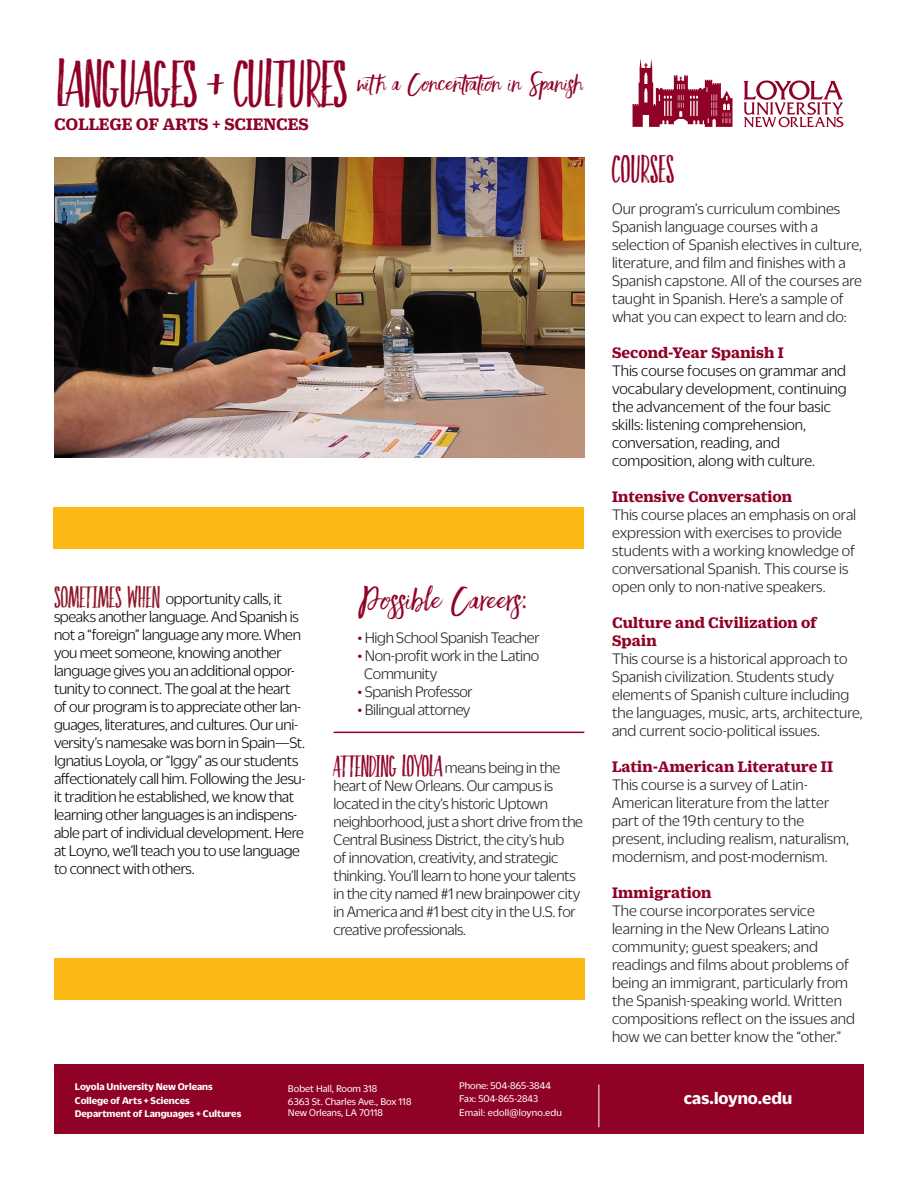
<style>
.page{position:relative;width:918px;height:1188px;background:#fff}
.page>*{position:absolute;margin:0;border:0;box-sizing:border-box;transform-origin:0 0}
.t1{font:46.2px "Faith And Glory Two";letter-spacing:-.02em;color:#900126}
.t2{font:27px "Faith And Glory One";letter-spacing:.015em;color:#900126}
.t3{font:27px "Faith And Glory Two";letter-spacing:-.005em;color:#900126}
.t4{font:21px "Faith And Glory Two";letter-spacing:-.02em;color:#900126}
.t5{font:21px "Faith And Glory One";letter-spacing:-.01em;color:#900126}
.t6{font:700 18px "Duplicate Ionic";color:#900126}
.t7{font:700 18px "Duplicate Sans";color:#fff}
.t8{font:300 16.5px/18px "Duplicate Sans";letter-spacing:-.005em;color:#231f20}
.t9{font:300 16.5px/18px "Duplicate Sans";letter-spacing:-.02em;color:#040503}
.t10{font:300 16.5px/18px "Duplicate Sans";color:#040503}
.t11{font:700 16.5px/18px "Duplicate Ionic";color:#900126}
.t12{font:10.5px "Duplicate Sans";color:#fff}
.t13{font:700 10.5px "Duplicate Sans";color:#fff}
.t14{font:10.5px "Duplicate Sans";letter-spacing:.02em;color:#fff}
.s1{font-family:"Faith And Glory Two";font-weight:400;font-size:21px;color:#8f182a}
.s2{color:#900126}
.s3{font-family:"Duplicate Sans";font-weight:300;font-size:16.5px;color:#231f20}
.s4{font-family:"Duplicate Ionic";font-weight:700;color:#900126}
</style>
<div class="page">
<div style="left:53px;top:508px;width:531px;height:41px;background:#fcb814"></div>
<img style="left:54px;top:158px;width:531px;height:300px">
<div style="left:54px;top:1065px;width:810px;height:69px;background:#900126"></div>
<hr style="left:598px;top:1084px;width:1px;height:43px;background:#fff">
<svg style="left:633px;top:58px;width:100px;height:69px"></svg>
<svg style="left:743px;top:80px;width:100px;height:47px"></svg>
<hr style="left:334px;top:732px;width:250px;height:1px;background:#900126">
<div style="left:54px;top:959px;width:531px;height:41px;background:#fcb814"></div>
<p class="t1" style="left:56px;top:50px;width:292px">LANGUAGES + CULTURES</p>
<p class="t6" style="left:54px;top:111px;width:256px">COLLEGE OF ARTS + SCIENCES</p>
<p class="t5" style="left:357px;top:70px;width:227px">with a Concentration in Spanish</p>
<p class="t9" style="left:54px;top:588px;width:253px"><span class="s1">SOMETIMES WHEN</span> opportunity calls, it speaks another language. And Spanish is not a “foreign” language any more. When you meet someone, knowing another language gives you an additional oppor&shy;tunity to connect. The goal at the heart of our program is to appreciate other lan&shy;guages, literatures, and cultures. Our uni&shy;versity’s namesake was born in Spain—St.<br>Ignatius Loyola, or “Iggy” as our students affectionately call him. Following the Jesu&shy;it tradition he established, we know that learning other languages is an indispens&shy;able part of individual development. Here at Loyno, we’ll teach you to use language to connect with others.</p>
<p class="t2" style="left:357px;top:582px;width:171px">Possible Careers:</p>
<p class="t8" style="left:357px;top:628px;width:184px"><span class="s2">•</span> High School Spanish Teacher</p>
<p class="t8" style="left:357px;top:646px;width:183px"><span class="s2">•</span> Non-profit work in the Latino</p>
<p class="t8" style="left:364px;top:664px;width:75px">Community</p>
<p class="t8" style="left:357px;top:682px;width:117px"><span class="s2">•</span> Spanish Professor</p>
<p class="t8" style="left:357px;top:700px;width:115px"><span class="s2">•</span> Bilingual attorney</p>
<p class="t4" style="left:334px;top:750px;width:228px">ATTENDING LOYOLA <span class="s3">means being in the</span></p>
<p class="t8" style="left:334px;top:775px;width:251px">heart of New Orleans. Our campus is located in the city’s historic Uptown neighborhood, just a short drive from the Central Business District, the city’s hub<br>of innovation, creativity, and strategic thinking. You’ll learn to hone your talents in the city named #1 new brainpower city in America and #1 best city in the U.S. for creative professionals.</p>
<p class="t13" style="left:75px;top:1080px;width:139px">Loyola University New Orleans</p>
<p class="t13" style="left:75px;top:1093px;width:116px">College of Arts + Sciences</p>
<p class="t13" style="left:75px;top:1107px;width:168px">Department of Languages + Cultures</p>
<p class="t12" style="left:288px;top:1082px;width:91px">Bobet Hall, Room 318</p>
<p class="t12" style="left:288px;top:1095px;width:125px">6363 St. Charles Ave., Box 118</p>
<p class="t12" style="left:288px;top:1106px;width:97px">New Orleans, LA 70118</p>
<p class="t12" style="left:459px;top:1079px;width:93px">Phone: 504-865-3844</p>
<p class="t12" style="left:459px;top:1092px;width:81px">Fax: 504-865-2843</p>
<p class="t14" style="left:459px;top:1106px;width:104px">Email: edoll@loyno.edu</p>
<p class="t3" style="left:612px;top:149px;width:64px">COURSES</p>
<p class="t8" style="left:612px;top:198px;width:251px">Our program’s curriculum combines Spanish language courses with a selection of Spanish electives in culture, literature, and film and finishes with a Spanish capstone. All of the courses are taught in Spanish. Here’s a sample of what you can expect to learn and do:</p>
<p class="t10" style="left:612px;top:342px;width:236px"><span class="s4">Second-Year Spanish I<br></span>This course focuses on grammar and vocabulary development, continuing the advancement of the four basic skills: listening comprehension, conversation, reading, and composition, along with culture.</p>
<p class="t11" style="left:612px;top:486px;width:182px">Intensive Conversation</p>
<p class="t8" style="left:612px;top:504px;width:246px">This course places an emphasis on oral expression with exercises to provide students with a working knowledge of conversational Spanish. This course is open only to non-native speakers.</p>
<p class="t11" style="left:612px;top:612px;width:206px">Culture and Civilization of<br>Spain</p>
<p class="t8" style="left:612px;top:648px;width:252px">This course is a historical approach to Spanish civilization. Students study elements of Spanish culture including the languages, music, arts, architecture, and current socio-political issues.</p>
<p class="t11" style="left:612px;top:756px;width:223px">Latin-American Literature II</p>
<p class="t8" style="left:612px;top:774px;width:239px">This course is a survey of Latin-American literature from the latter part of the 19th century to the present, including realism, naturalism, modernism, and post-modernism.</p>
<p class="t11" style="left:612px;top:882px;width:101px">Immigration</p>
<p class="t8" style="left:612px;top:900px;width:245px">The course incorporates service learning in the New Orleans Latino community; guest speakers; and readings and films about problems of being an immigrant, particularly from the Spanish-speaking world. Written compositions reflect on the issues and how we can better know the “other.”</p>
<p class="t7" style="left:684px;top:1086px;width:110px">cas.loyno.edu</p>
</div>
